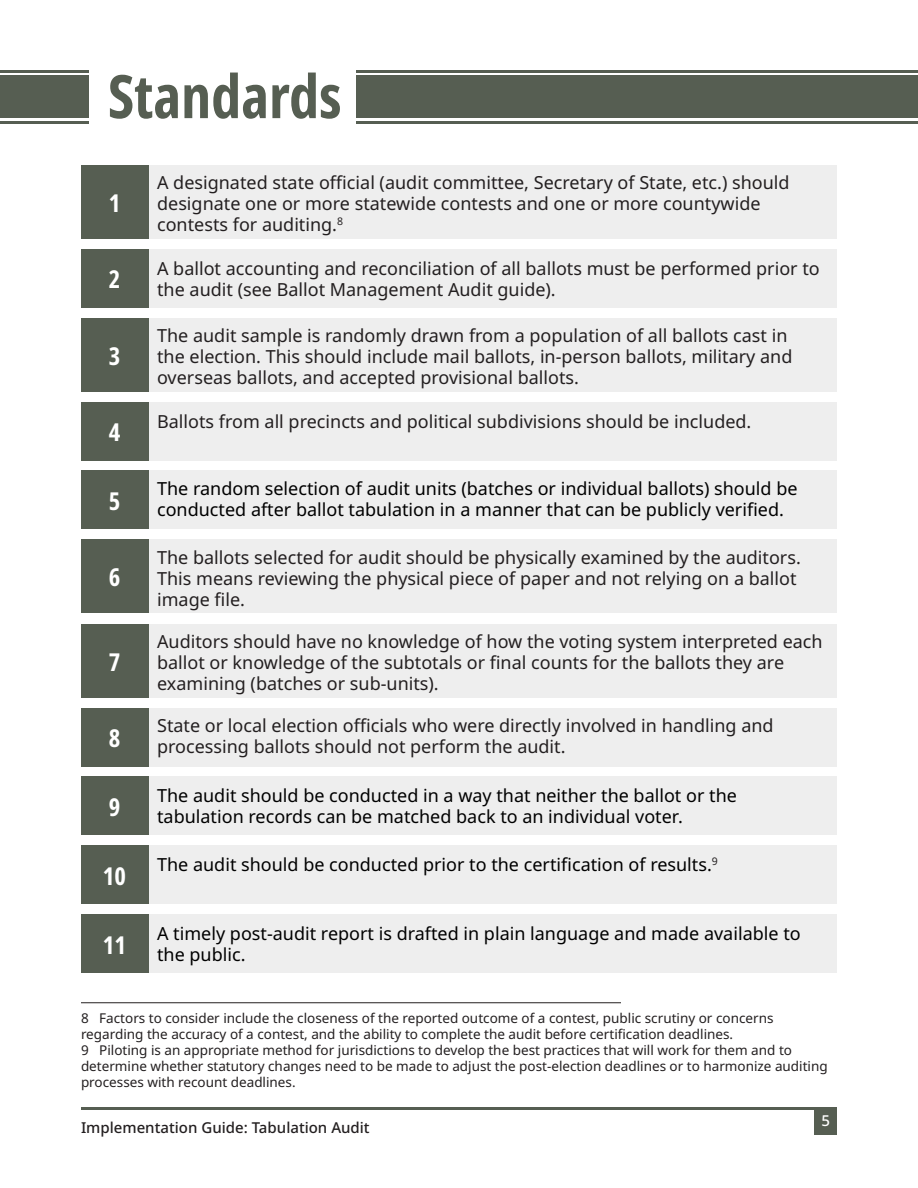
<style>
.page{position:relative;width:918px;height:1188px;background:#fff}
.page>*{position:absolute;margin:0;border:0;box-sizing:border-box;transform-origin:0 0}
.Section_Header{font:700 extra-condensed 60px "Noto Sans";color:#565e52}
.Body_copy{font:700 extra-condensed 24.6px "Noto Sans";color:#fff}
._72_Header_Bebas_Neue{font:18px/21px "Noto Sans";color:#231f20}
.t1{font:18px/21px "Noto Sans";color:#000}
.t2{font:500 15px "Noto Sans";color:#231f20}
.t3{font:500 15px "Noto Sans";color:#fff}
.t4{font:13.5px/16.2px "Noto Sans";color:#231f20}
</style>
<div class="page">
<hr style="left:81px;top:1107px;width:756px;height:3px;background:#565e52">
<div style="left:814px;top:1110px;width:23px;height:25px;background:#565e52"></div>
<div style="left:0;top:76px;width:89px;height:42px;background:#565e52"></div>
<div style="left:356px;top:76px;width:562px;height:42px;background:#565e52"></div>
<hr style="left:356px;top:70px;width:562px;height:3px;background:#565e52">
<hr style="left:356px;top:121px;width:562px;height:3px;background:#565e52">
<hr style="left:0;top:71px;width:89px;height:2px;background:#565e52">
<hr style="left:0;top:121px;width:89px;height:3px;background:#565e52">
<div style="left:148px;top:471px;width:689px;height:58px;background:#eee"></div>
<div style="left:81px;top:471px;width:67px;height:58px;background:#565e52"></div>
<div style="left:148px;top:318px;width:689px;height:73px;background:#eee"></div>
<div style="left:81px;top:318px;width:67px;height:73px;background:#565e52"></div>
<div style="left:148px;top:708px;width:689px;height:58px;background:#eee"></div>
<div style="left:81px;top:708px;width:67px;height:58px;background:#565e52"></div>
<div style="left:148px;top:777px;width:689px;height:58px;background:#eee"></div>
<div style="left:81px;top:777px;width:67px;height:58px;background:#565e52"></div>
<div style="left:148px;top:846px;width:689px;height:58px;background:#eee"></div>
<div style="left:81px;top:846px;width:67px;height:58px;background:#565e52"></div>
<div style="left:148px;top:915px;width:689px;height:58px;background:#eee"></div>
<div style="left:81px;top:915px;width:67px;height:58px;background:#565e52"></div>
<div style="left:148px;top:402px;width:689px;height:58px;background:#eee"></div>
<div style="left:81px;top:402px;width:67px;height:58px;background:#565e52"></div>
<div style="left:148px;top:165px;width:689px;height:73px;background:#eee"></div>
<div style="left:81px;top:165px;width:67px;height:73px;background:#565e52"></div>
<div style="left:148px;top:249px;width:689px;height:58px;background:#eee"></div>
<div style="left:81px;top:249px;width:67px;height:58px;background:#565e52"></div>
<div style="left:148px;top:540px;width:689px;height:73px;background:#eee"></div>
<div style="left:81px;top:540px;width:67px;height:73px;background:#565e52"></div>
<div style="left:148px;top:624px;width:689px;height:73px;background:#eee"></div>
<div style="left:81px;top:624px;width:67px;height:73px;background:#565e52"></div>
<hr style="left:81px;top:1002px;width:540px;height:1px;background:#231f20">
<p class="Section_Header" style="left:108px;top:53px;width:235px">Standards</p>
<p class="Body_copy" style="left:109px;top:185px;width:13px">1</p>
<p class="Body_copy" style="left:109px;top:261px;width:13px">2</p>
<p class="Body_copy" style="left:109px;top:338px;width:13px">3</p>
<p class="Body_copy" style="left:109px;top:414px;width:13px">4</p>
<p class="_72_Header_Bebas_Neue" style="left:157px;top:172px;width:634px">A designated state official (audit committee, Secretary of State, etc.) should designate one or more statewide contests and one or more countywide contests for auditing.<sup>8</sup></p>
<p class="_72_Header_Bebas_Neue" style="left:157px;top:259px;width:664px">A ballot accounting and reconciliation of all ballots must be performed prior to the audit (see Ballot Management Audit guide).</p>
<p class="_72_Header_Bebas_Neue" style="left:157px;top:325px;width:637px">The audit sample is randomly drawn from a population of all ballots cast in the election. This should include mail ballots, in-person ballots, military and overseas ballots, and accepted provisional ballots.</p>
<p class="_72_Header_Bebas_Neue" style="left:157px;top:412px;width:596px">Ballots from all precincts and political subdivisions should be included.</p>
<p class="Body_copy" style="left:109px;top:483px;width:13px">5</p>
<p class="t1" style="left:157px;top:478px;width:642px">The random selection of audit units (batches or individual ballots) should be conducted after ballot tabulation in a manner that can be publicly verified.</p>
<p class="Body_copy" style="left:109px;top:560px;width:13px">6</p>
<p class="Body_copy" style="left:109px;top:644px;width:13px">7</p>
<p class="_72_Header_Bebas_Neue" style="left:157px;top:547px;width:645px">The ballots selected for audit should be physically examined by the auditors.<br>This means reviewing the physical piece of paper and not relying on a ballot image file.</p>
<p class="_72_Header_Bebas_Neue" style="left:157px;top:631px;width:667px">Auditors should have no knowledge of how the voting system interpreted each ballot or knowledge of the subtotals or final counts for the ballots they are examining (batches or sub-units).</p>
<p class="Body_copy" style="left:109px;top:720px;width:13px">8</p>
<p class="_72_Header_Bebas_Neue" style="left:157px;top:715px;width:618px">State or local election officials who were directly involved in handling and processing ballots should not perform the audit.</p>
<p class="Body_copy" style="left:109px;top:789px;width:13px">9</p>
<p class="t1" style="left:157px;top:785px;width:581px">The audit should be conducted in a way that neither the ballot or the tabulation records can be matched back to an individual voter.</p>
<p class="Body_copy" style="left:103px;top:858px;width:25px">10</p>
<p class="Body_copy" style="left:103px;top:927px;width:25px">11</p>
<p class="t1" style="left:157px;top:854px;width:562px">The audit should be conducted prior to the certification of results.<sup>9</sup></p>
<p class="t1" style="left:157px;top:923px;width:645px">A timely post-audit report is drafted in plain language and made available to the public.</p>
<p class="t4" style="left:81px;top:1010px;width:694px">8 Factors to consider include the closeness of the reported outcome of a contest, public scrutiny or concerns regarding the accuracy of a contest, and the ability to complete the audit before certification deadlines.</p>
<p class="t4" style="left:81px;top:1042px;width:748px">9 Piloting is an appropriate method for jurisdictions to develop the best practices that will work for them and to determine whether statutory changes need to be made to adjust the post-election deadlines or to harmonize auditing processes with recount deadlines.</p>
<p class="t2" style="left:81px;top:1117px;width:290px">Implementation Guide: Tabulation Audit</p>
<p class="t3" style="left:821px;top:1110px;width:10px">5</p>
</div>
